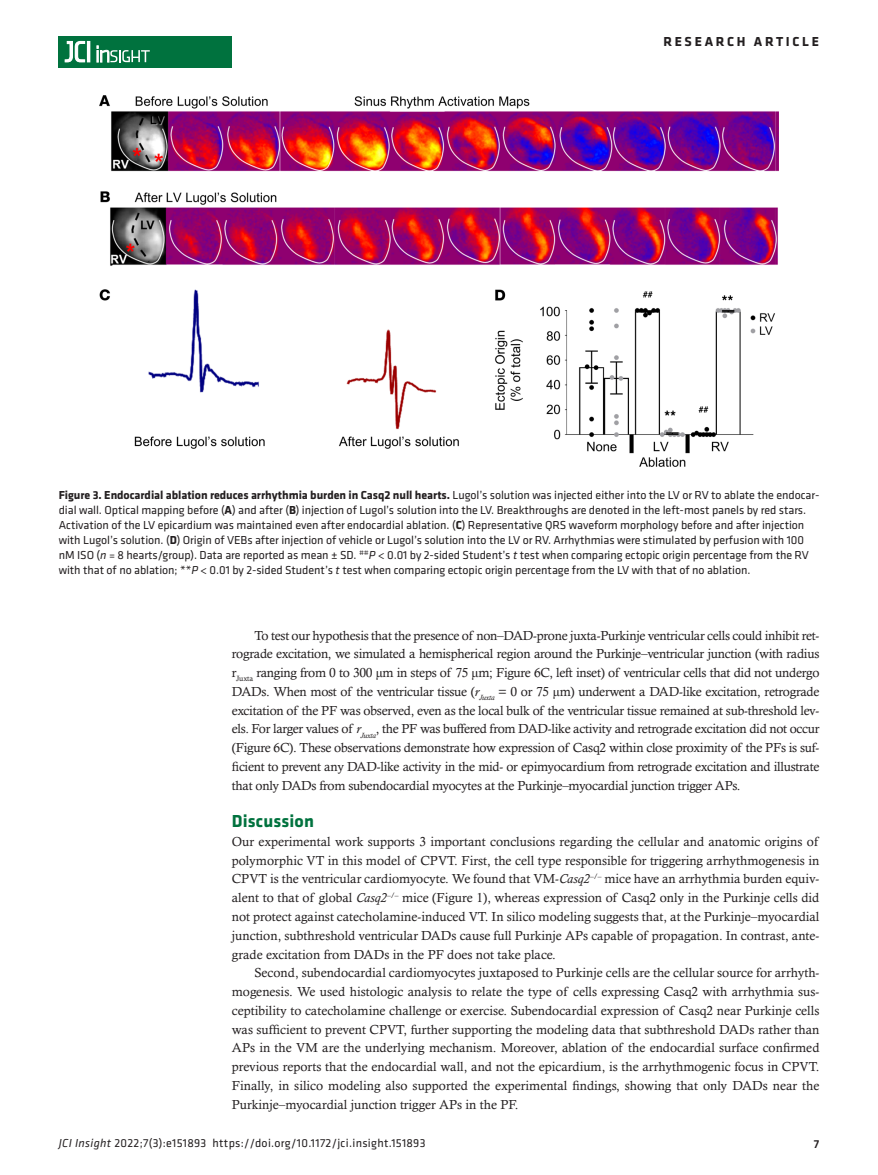
<style>
.page{position:relative;width:878px;height:1175px;background:#fff}
.page>*{position:absolute;margin:0;border:0;box-sizing:border-box;transform-origin:0 0}
.t1{font:700 18px "Klavika";letter-spacing:.01em;color:#00723e}
.t2{font:700 13.5px "Klavika Basic";letter-spacing:.2em;color:#231f20}
.t3{font:13.2px/18.8px "Calisto MT Std";color:#231f20;text-align:justify}
.t4{font:12px/15px "Klavika Basic";letter-spacing:-.005em;color:#231f20}
.t5{font:12px "Klavika Basic";letter-spacing:.025em;color:#231f20}
.t6{font:500 12px "Klavika Basic";color:#231f20}
.s1{font-weight:700}
.s2{font-style:italic}
.s3{font-family:"Times New Roman"}
</style>
<div class="page">
<div style="left:59px;top:36px;width:173px;height:31px;background:#00723e"></div>
<hr style="left:87px;top:41px;width:3px;height:21px;background:#fff">
<svg style="left:64px;top:41px;width:21px;height:22px"></svg>
<svg style="left:97px;top:46px;width:53px;height:16px"></svg>
<img style="left:99px;top:96px;width:679px;height:371px">
<p class="t2" style="left:663px;top:32px;width:157px">RESEARCH ARTICLE</p>
<p class="t4" style="left:59px;top:486px;width:762px"><span class="s1">Figure 3. Endocardial ablation reduces arrhythmia burden in Casq2 null hearts.</span> Lugol’s solution was injected either into the LV or RV to ablate the endocar&shy;dial wall. Optical mapping before (<span class="s1">A</span>) and after (<span class="s1">B</span>) injection of Lugol’s solution into the LV. Breakthroughs are denoted in the left-most panels by red stars.<br>Activation of the LV epicardium was maintained even after endocardial ablation. (<span class="s1">C</span>) Representative QRS waveform morphology before and after injection with Lugol’s solution. (<span class="s1">D</span>) Origin of VEBs after injection of vehicle or Lugol’s solution into the LV or RV. Arrhythmias were stimulated by perfusion with 100 nM ISO (<span class="s2">n</span> = 8 hearts/group). Data are reported as mean ± SD. <sup>##</sup><span class="s2">P</span> &lt; 0.01 by 2-sided Student’s <span class="s2">t</span> test when comparing ectopic origin percentage from the RV with that of no ablation; **<span class="s2">P</span> &lt; 0.01 by 2-sided Student’s <span class="s2">t</span> test when comparing ectopic origin percentage from the LV with that of no ablation.</p>
<p class="t3" style="left:232px;top:625px;width:589px;text-indent:22px">To test our hypothesis that the presence of non–DAD-prone juxta-Purkinje ventricular cells could inhibit ret&shy;rograde excitation, we simulated a hemispherical region around the Purkinje–ventricular junction (with radius r<sub>Juxta</sub> ranging from 0 to 300 <span class="s3">μ</span>m in steps of 75 <span class="s3">μ</span>m; Figure 6C, left inset) of ventricular cells that did not undergo DADs. When most of the ventricular tissue (<span class="s2">r</span><sub>Juxta</sub> = 0 or 75 <span class="s3">μ</span>m) underwent a DAD-like excitation, retrograde excitation of the PF was observed, even as the local bulk of the ventricular tissue remained at sub-threshold lev&shy;els. For larger values of <span class="s2">r</span><sub>Juxta</sub>, the PF was buffered from DAD-like activity and retrograde excitation did not occur (Figure 6C). These observations demonstrate how expression of Casq2 within close proximity of the PFs is suf&shy;ficient to prevent any DAD-like activity in the mid- or epimyocardium from retrograde excitation and illustrate that only DADs from subendocardial myocytes at the Purkinje–myocardial junction trigger APs.</p>
<h1 class="t1" style="left:232px;top:808px;width:84px">Discussion</h1>
<p class="t3" style="left:232px;top:832px;width:589px">Our experimental work supports 3 important conclusions regarding the cellular and anatomic origins of polymorphic VT in this model of CPVT. First, the cell type responsible for triggering arrhythmogenesis in CPVT is the ventricular cardiomyocyte. We found that VM-<span class="s2">Casq2</span><sup>–/–</sup> mice have an arrhythmia burden equiv&shy;alent to that of global <span class="s2">Casq2</span><sup>–/–</sup> mice (Figure 1), whereas expression of Casq2 only in the Purkinje cells did not protect against catecholamine-induced VT. In silico modeling suggests that, at the Purkinje–myocardial junction, subthreshold ventricular DADs cause full Purkinje APs capable of propagation. In contrast, ante&shy;grade excitation from DADs in the PF does not take place.</p>
<p class="t3" style="left:232px;top:963px;width:589px;text-indent:22px">Second, subendocardial cardiomyocytes juxtaposed to Purkinje cells are the cellular source for arrhyth&shy;mogenesis. We used histologic analysis to relate the type of cells expressing Casq2 with arrhythmia sus&shy;ceptibility to catecholamine challenge or exercise. Subendocardial expression of Casq2 near Purkinje cells was sufficient to prevent CPVT, further supporting the modeling data that subthreshold DADs rather than APs in the VM are the underlying mechanism. Moreover, ablation of the endocardial surface confirmed previous reports that the endocardial wall, and not the epicardium, is the arrhythmogenic focus in CPVT.<br>Finally, in silico modeling also supported the experimental findings, showing that only DADs near the Purkinje–myocardial junction trigger APs in the PF.</p>
<p class="t5" style="left:59px;top:1135px;width:368px"><span class="s2">JCI Insight</span> 2022;7(3):e151893 https://doi.org/10.1172/jci.insight.151893</p>
<p class="t6" style="left:813px;top:1135px;width:7px">7</p>
</div>
